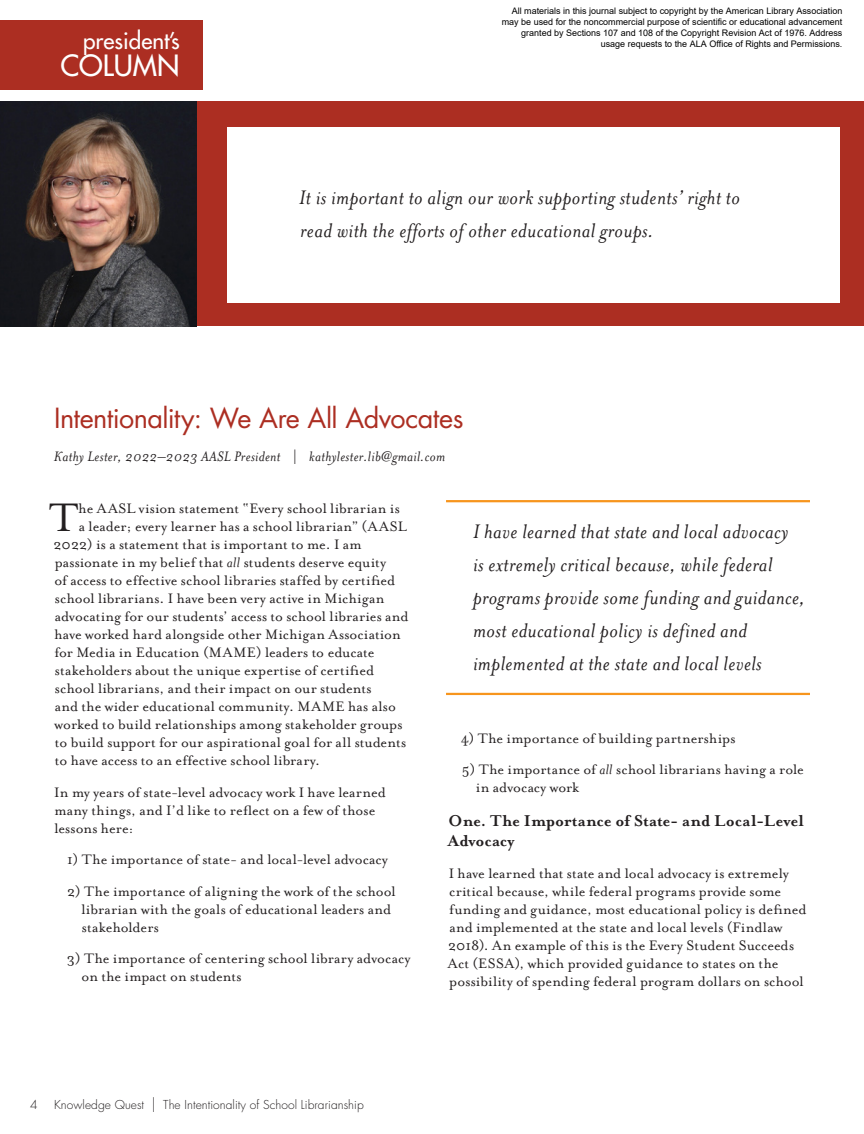
<style>
.page{position:relative;width:864px;height:1134px;background:#fff}
.page>*{position:absolute;margin:0;border:0;box-sizing:border-box;transform-origin:0 0}
.Body_-_Drop_Cap{font:45.75px "Mrs Eaves Roman";color:#231f20}
.Article_TAG{font:28.5px "Futura";color:#fff}
.Dept_Column_Title{font:27px "Futura";letter-spacing:-.02em;color:#ac2e22}
.Feature_Pullquote{font:italic 22.5px/33px "Mrs Eaves";letter-spacing:.02em;color:#231f20}
.Department_Quote{font:italic 22.5px/33px "Mrs Eaves";letter-spacing:.02em;color:#231f20}
.Article_TAG-2{font:22.5px "Futura";color:#fff}
.Body_-_Head_A{font:700 18px/20.2px "Mrs Eaves";letter-spacing:.005em;color:#231f20}
.Body_-_Drop_Cap-2{font:15.75px "Mrs Eaves Roman";letter-spacing:.005em;color:#231f20}
.Body{font:15.75px/18px "Mrs Eaves Roman";letter-spacing:.005em;color:#231f20}
.Body_-_Numbers{font:15.75px/18px "Mrs Eaves Roman";letter-spacing:.005em;color:#231f20}
.t1{font:italic 15.75px "Mrs Eaves";letter-spacing:.02em;color:#231f20}
.t2{font:300 12px "Futura";letter-spacing:.005em;color:#231f20}
.t3{font:9px/10.8px "Arial";color:#000;text-align:right}
.s1{font-family:"Mrs Eaves Roman";font-style:normal;font-size:20.4px}
.s2{font-family:"Mrs Eaves";font-style:italic}
.s3{font-size:18px}
</style>
<div class="page">
<div style="left:0;top:101px;width:864px;height:225px;background:#ac2e22"></div>
<div style="left:227px;top:127px;width:612px;height:176px;background:#fff"></div>
<div style="left:0;top:20px;width:202px;height:70px;background:#ac2e22"></div>
<img style="left:0;top:101px;width:196px;height:225px">
<hr style="left:446px;top:500px;width:364px;height:2px;background:#f7951d">
<hr style="left:446px;top:693px;width:364px;height:2px;background:#f7951d">
<p class="Article_TAG-2" style="left:83px;top:26px;width:98px">president’s</p>
<p class="Article_TAG" style="left:60px;top:46px;width:121px">COLUMN</p>
<p class="t3" style="left:502px;top:6px;width:342px">All materials in this journal subject to copyright by the American Library Association may be used for the noncommercial purpose of scientific or educational advancement granted by Sections 107 and 108 of the Copyright Revision Act of 1976. Address usage requests to the ALA Office of Rights and Permissions.</p>
<p class="Department_Quote" style="left:299px;top:181px;width:442px">It is important to align our work supporting students’ right to read with the efforts of other educational groups.</p>
<p class="Dept_Column_Title" style="left:54px;top:400px;width:411px">Intentionality: We Are All Advocates</p>
<p class="t1" style="left:54px;top:448px;width:393px">Kathy Lester, 2022–2023 AASL President <span class="s1">|</span> kathylester.lib@gmail.com</p>
<p class="Body_-_Drop_Cap" style="left:49px;top:493px;width:31px">T</p>
<p class="Body_-_Drop_Cap-2" style="left:79px;top:500px;width:323px">he AASL vision statement “Every school librarian is</p>
<p class="Body_-_Drop_Cap-2" style="left:79px;top:518px;width:329px">a leader; every learner has a school librarian” (AASL</p>
<p class="Body_-_Drop_Cap-2" style="left:54px;top:536px;width:310px">2022) is a statement that is important to me. I am</p>
<p class="Body_-_Drop_Cap-2" style="left:55px;top:554px;width:333px">passionate in my belief that <span class="s2">all</span> students deserve equity</p>
<p class="Body_-_Drop_Cap-2" style="left:55px;top:572px;width:342px">of access to effective school libraries staffed by certified</p>
<p class="Body_-_Drop_Cap-2" style="left:55px;top:590px;width:331px">school librarians. I have been very active in Michigan</p>
<p class="Body_-_Drop_Cap-2" style="left:55px;top:608px;width:355px">advocating for our students’ access to school libraries and</p>
<p class="Body_-_Drop_Cap-2" style="left:54px;top:626px;width:348px">have worked hard alongside other Michigan Association</p>
<p class="Body_-_Drop_Cap-2" style="left:54px;top:644px;width:322px">for Media in Education (MAME) leaders to educate</p>
<p class="Body_-_Drop_Cap-2" style="left:55px;top:662px;width:321px">stakeholders about the unique expertise of certified</p>
<p class="Body_-_Drop_Cap-2" style="left:55px;top:680px;width:318px">school librarians, and their impact on our students</p>
<p class="Body_-_Drop_Cap-2" style="left:55px;top:698px;width:343px">and the wider educational community. MAME has also</p>
<p class="Body_-_Drop_Cap-2" style="left:55px;top:716px;width:349px">worked to build relationships among stakeholder groups</p>
<p class="Body_-_Drop_Cap-2" style="left:55px;top:734px;width:353px">to build support for our aspirational goal for all students</p>
<p class="Body_-_Drop_Cap-2" style="left:55px;top:752px;width:267px">to have access to an effective school library.</p>
<p class="Body" style="left:54px;top:783px;width:333px">In my years of state-level advocacy work I have learned many things, and I’d like to reflect on a few of those lessons here:</p>
<p class="Body_-_Numbers" style="left:67px;top:851px;width:322px">1) The importance of state- and local-level advocacy</p>
<p class="Body_-_Numbers" style="left:81px;top:882px;width:316px;text-indent:-14px">2) The importance of aligning the work of the school librarian with the goals of educational leaders and stakeholders</p>
<p class="Body_-_Numbers" style="left:82px;top:950px;width:330px;text-indent:-15px">3) The importance of centering school library advocacy on the impact on students</p>
<p class="Feature_Pullquote" style="left:473px;top:515px;width:334px">I have learned that state and local advocacy<br>is extremely critical because, while federal programs provide some funding and guidance, most educational policy is defined and implemented at the state and local levels</p>
<p class="Body_-_Numbers" style="left:461px;top:729px;width:276px">4) The importance of building partnerships</p>
<p class="Body_-_Numbers" style="left:476px;top:761px;width:329px;text-indent:-14px">5) The importance of <span class="s2">all</span> school librarians having a role in advocacy work</p>
<p class="Body_-_Head_A" style="left:448px;top:811px;width:358px">One. The Importance of State- and Local-Level<br>Advocacy</p>
<p class="Body" style="left:448px;top:864px;width:360px">I have learned that state and local advocacy is extremely critical because, while federal programs provide some funding and guidance, most educational policy is defined and implemented at the state and local levels (Findlaw 2018). An example of this is the Every Student Succeeds Act (ESSA), which provided guidance to states on the possibility of spending federal program dollars on school</p>
<p class="t2" style="left:30px;top:1097px;width:9px">4</p>
<p class="t2" style="left:54px;top:1097px;width:311px">Knowledge Quest <span class="s3">|</span> The Intentionality of School Librarianship</p>
</div>
